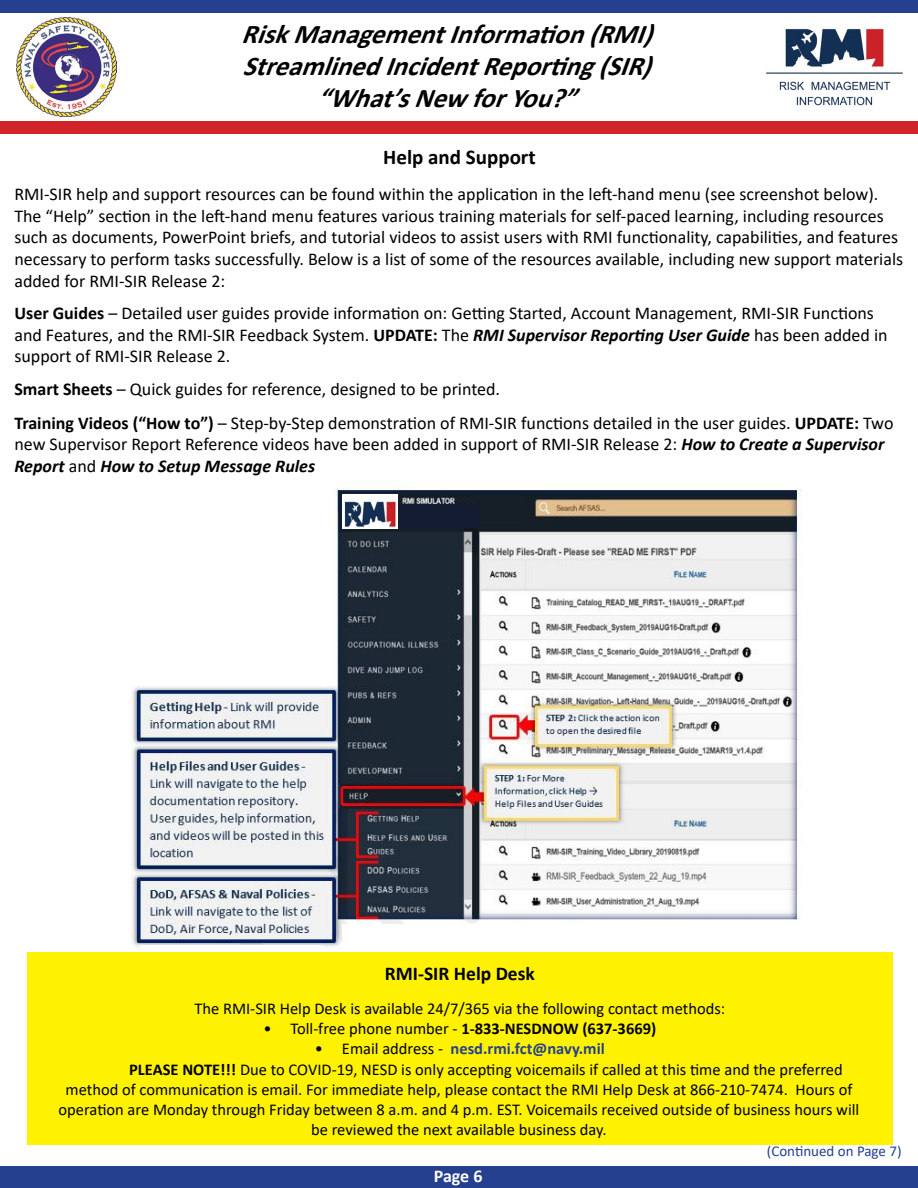
<style>
.page{position:relative;width:918px;height:1188px;background:#fff}
.page>*{position:absolute;margin:0;border:0;box-sizing:border-box;transform-origin:0 0}
.t1{font:italic 700 27px "Calibri";color:#000}
.t2{font:700 21px "Calibri";color:#000}
.t3{font:700 19.5px "Calibri";color:#000}
.t4{font:18px/21.6px "Calibri";color:#000}
.t5{font:700 18px "Calibri";color:#fff}
.t6{font:16.5px "Calibri";color:#000}
.t7{font:700 16.5px "Calibri";color:#000}
.t8{font:700 16.5px "Calibri";color:#25408f}
.t9{font:15px "Calibri";color:#25408f}
.s1{font-weight:700}
.s2{font-weight:700;font-style:italic}
.s3{font-weight:400}
.s4{font-weight:400;color:#000}
</style>
<div class="page">
<div style="left:0;top:1166px;width:918px;height:22px;background:#25408f"></div>
<img style="left:16px;top:18px;width:101px;height:99px">
<img style="left:766px;top:28px;width:137px;height:78px">
<div style="left:0;top:0;width:918px;height:13px;background:#25408f"></div>
<div style="left:0;top:122px;width:918px;height:12px;background:#d2232a"></div>
<img style="left:129px;top:486px;width:672px;height:462px">
<div style="left:140px;top:945px;width:183px;height:27px;background:#fff"></div>
<div style="left:342px;top:925px;width:312px;height:45px;background:#fff"></div>
<img style="left:343px;top:495px;width:54px;height:33px">
<div style="left:399px;top:504px;width:82px;height:24px;background:#141c32"></div>
<div style="left:27px;top:952px;width:866px;height:193px;background:#fff200"></div>
<p class="t1" style="left:241px;top:15px;width:425px">RiskManagementInformation(RMI)</p>
<p class="t1" style="left:242px;top:47px;width:423px">StreamlinedIncidentReporting(SIR)</p>
<p class="t1" style="left:318px;top:79px;width:273px">“What’sNewforYou?”</p>
<p class="t2" style="left:383px;top:142px;width:154px">Help and Support</p>
<p class="t4" style="left:14px;top:183px;width:866px">RMI-SIR help and support resources can be found within the application in the left-hand menu (see screenshot below).</p>
<p class="t4" style="left:14px;top:205px;width:890px">The “Help” section in the left-hand menu features various training materials for self-paced learning, including resources such as documents, PowerPoint briefs, and tutorial videos to assist users with RMI functionality, capabilities, and features necessary to perform tasks successfully. Below is a list of some of the resources available, including new support materials added for RMI-SIR Release 2:</p>
<p class="t4" style="left:14px;top:302px;width:875px"><span class="s1">User Guides</span> – Detailed user guides provide information on: Getting Started, Account Management, RMI-SIR Functions and Features, and the RMI-SIR Feedback System. <span class="s1">UPDATE:</span> The <span class="s2">RMI Supervisor Reporting User Guide</span> has been added in support of RMI-SIR Release 2.</p>
<p class="t4" style="left:14px;top:377px;width:487px"><span class="s1">Smart Sheets</span> – Quick guides for reference, designed to be printed.</p>
<p class="t4" style="left:14px;top:412px;width:881px"><span class="s1">Training Videos (“How to”)</span> – Step-by-Step demonstration of RMI-SIR functions detailed in the user guides. <span class="s1">UPDATE:</span> Two new Supervisor Report Reference videos have been added in support of RMI-SIR Release 2: <span class="s2">How to Create a Supervisor<br>Report</span> and <span class="s2">How to Setup Message Rules</span></p>
<p class="t3" style="left:385px;top:959px;width:152px">RMI-SIR Help Desk</p>
<p class="t6" style="left:194px;top:997px;width:532px">The RMI-SIR Help Desk is available 24/7/365 via the following contact methods:</p>
<p class="t7" style="left:264px;top:1017px;width:394px"><span class="s3">• Toll-free phone number -</span> 1-833-NESDNOW (637-3669)</p>
<p class="t8" style="left:315px;top:1036px;width:291px"><span class="s4">• Email address -</span> nesd.rmi.fct@navy.mil</p>
<p class="t6" style="left:129px;top:1058px;width:715px"><span class="s1">PLEASE NOTE!!!</span> Due to COVID-19, NESD is only accepting voicemails if called at this time and the preferred</p>
<p class="t6" style="left:66px;top:1078px;width:788px">method of communication is email. For immediate help, please contact the RMI Help Desk at 866-210-7474. Hours of</p>
<p class="t6" style="left:59px;top:1098px;width:802px">operation are Monday through Friday between 8 a.m. and 4 p.m. EST. Voicemails received outside of business hours will</p>
<p class="t6" style="left:311px;top:1118px;width:297px">be reviewed the next available business day.</p>
<p class="t5" style="left:434px;top:1163px;width:50px">Page 6</p>
<p class="t9" style="left:767px;top:1141px;width:136px">(Continued on Page 7)</p>
</div>
